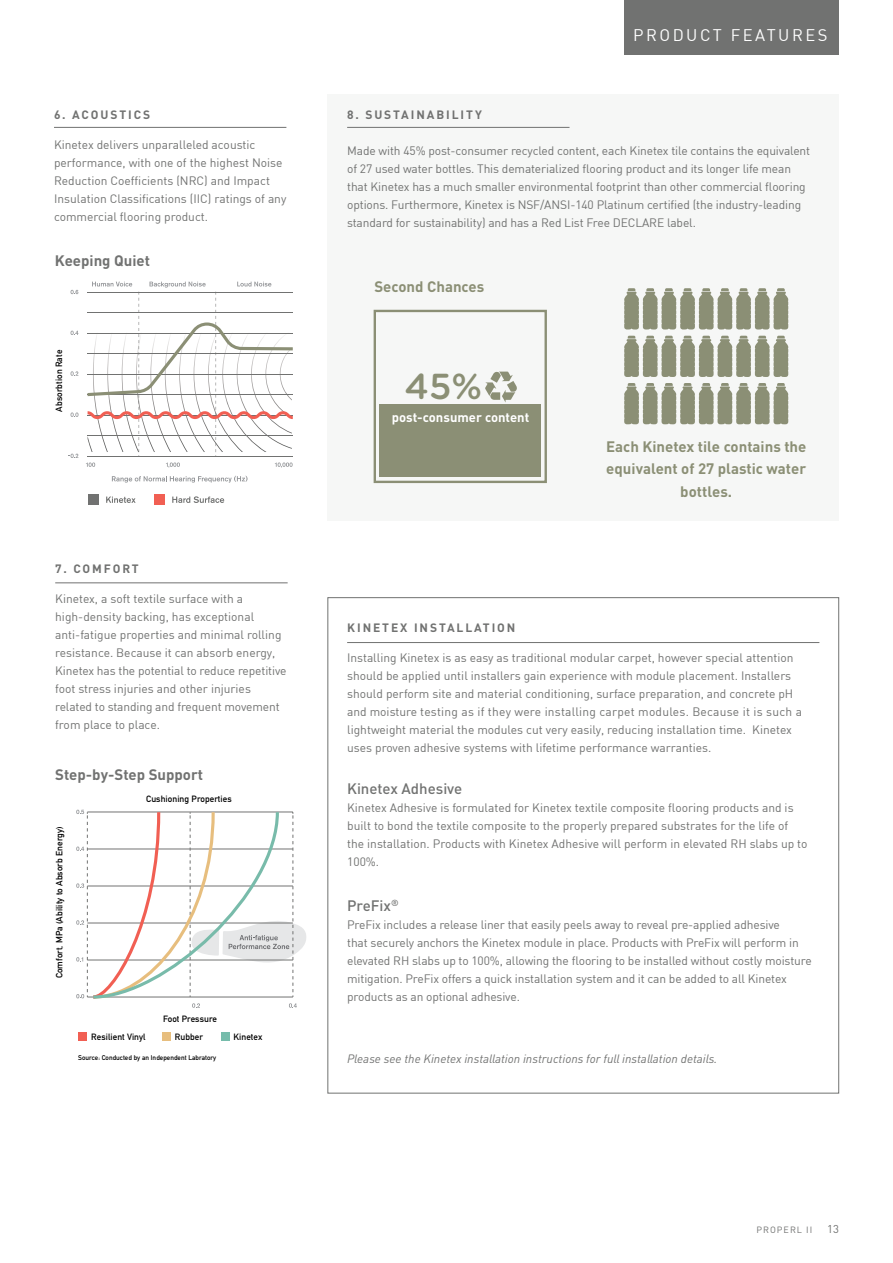
<style>
.page{position:relative;width:893px;height:1263px;background:#fff}
.page>*{position:absolute;margin:0;border:0;box-sizing:border-box;transform-origin:0 0}
.t1{font:500 36.15px "Gotham Rounded";color:#8b8f75}
.t2{font:16.5px "DIN";letter-spacing:.15em;color:#fff}
.t3{font:700 15px/22.5px "DINOT";color:#8b8f75;text-align:center}
.t4{font:700 15px "DINOT";color:#717271}
.t5{font:500 15px "DINOT";color:#717271}
.t6{font:700 13.05px "DINOT";color:#fff}
.t7{font:12px/18px "DIN";letter-spacing:-.01em;color:#717271}
.t8{font:italic 12px "DINOT";color:#717271}
.t9{font:700 12px "DINOT";letter-spacing:.16em;color:#717271}
.t10{font:11.25px "DINOT";color:#717271}
.t11{font:700 9px "DIN Alternate";letter-spacing:.01em;color:#000}
.t12{font:9px "DINOT";letter-spacing:.11em;color:#717271}
.t13{font:700 6.75px "DIN Alternate";letter-spacing:.01em;color:#000}
</style>
<div class="page">
<div style="left:328px;top:94px;width:511px;height:427px;background:#f6f7f6"></div>
<div style="left:624px;top:0;width:215px;height:55px;background:#717271"></div>
<hr style="left:347px;top:642px;width:472px;height:1px;background:#717271">
<div style="left:374px;top:310px;width:173px;height:173px;border:2px solid #8b8f75"></div>
<div style="left:379px;top:405px;width:162px;height:72px;background:#8b8f75"></div>
<svg style="left:485px;top:371px;width:32px;height:31px"></svg>
<hr style="left:347px;top:127px;width:222px;height:1px;background:#717271">
<svg style="left:624px;top:288px;width:164px;height:41px"></svg>
<svg style="left:624px;top:336px;width:164px;height:41px"></svg>
<svg style="left:624px;top:383px;width:164px;height:41px"></svg>
<hr style="left:54px;top:127px;width:232px;height:1px;background:#717271">
<hr style="left:55px;top:583px;width:233px;height:1px;background:#717271">
<div style="left:154px;top:494px;width:11px;height:11px;background:#f15f53"></div>
<svg style="left:172px;top:496px;width:52px;height:7px"></svg>
<div style="left:88px;top:494px;width:11px;height:11px;background:#717271"></div>
<svg style="left:106px;top:496px;width:30px;height:7px"></svg>
<svg style="left:71px;top:412px;width:7px;height:5px"></svg>
<svg style="left:71px;top:290px;width:7px;height:4px"></svg>
<svg style="left:112px;top:476px;width:136px;height:7px"></svg>
<hr style="left:88px;top:456px;width:205px;height:1px;background:#717271">
<svg style="left:71px;top:331px;width:7px;height:4px"></svg>
<svg style="left:71px;top:371px;width:7px;height:5px"></svg>
<svg style="left:68px;top:454px;width:10px;height:4px"></svg>
<svg style="left:86px;top:462px;width:9px;height:5px"></svg>
<svg style="left:166px;top:462px;width:14px;height:6px"></svg>
<svg style="left:275px;top:462px;width:18px;height:6px"></svg>
<svg style="left:87px;top:282px;width:206px;height:174px"></svg>
<svg style="left:76px;top:809px;width:230px;height:199px"></svg>
<div style="left:78px;top:1032px;width:9px;height:9px;background:#f15f53"></div>
<div style="left:162px;top:1032px;width:9px;height:9px;background:#e7be7e"></div>
<div style="left:221px;top:1032px;width:8px;height:9px;background:#76bcab"></div>
<p class="t9" style="left:54px;top:106px;width:98px">6. ACOUSTICS</p>
<p class="t7" style="left:54px;top:135px;width:234px">Kinetex delivers unparalleled acoustic performance, with one of the highest Noise Reduction Coefficients (NRC) and Impact Insulation Classifications (IIC) ratings of any commercial flooring product.</p>
<p class="t4" style="left:55px;top:251px;width:96px">Keeping Quiet</p>
<p class="t11" style="left:52px;top:411px;width:63px;rotate:-90deg">Absorbtion Rate</p>
<p class="t9" style="left:55px;top:561px;width:85px">7. COMFORT</p>
<p class="t7" style="left:55px;top:590px;width:233px">Kinetex, a soft textile surface with a high-density backing, has exceptional anti-fatigue properties and minimal rolling resistance. Because it can absorb energy, Kinetex has the potential to reduce repetitive foot stress injuries and other injuries related to standing and frequent movement from place to place.</p>
<p class="t4" style="left:55px;top:765px;width:149px">Step-by-Step Support</p>
<p class="t11" style="left:52px;top:978px;width:153px;rotate:-90deg">Comfort, MPa (Ability to Absorb Energy)</p>
<p class="t11" style="left:146px;top:792px;width:87px">Cushioning Properties</p>
<p class="t11" style="left:163px;top:1012px;width:55px">Foot Pressure</p>
<p class="t11" style="left:91px;top:1030px;width:56px">Resilient Vinyl</p>
<p class="t11" style="left:175px;top:1030px;width:30px">Rubber</p>
<p class="t11" style="left:233px;top:1030px;width:31px">Kinetex</p>
<p class="t13" style="left:78px;top:1052px;width:140px">Source: Conducted by an Independent Labratory</p>
<h2 class="t2" style="left:633px;top:25px;width:196px">PRODUCT FEATURES</h2>
<p class="t9" style="left:347px;top:106px;width:136px">8. SUSTAINABILITY</p>
<p class="t7" style="left:347px;top:141px;width:465px">Made with 45% post-consumer recycled content, each Kinetex tile contains the equivalent of 27 used water bottles. This dematerialized flooring product and its longer life mean that Kinetex has a much smaller environmental footprint than other commercial flooring options. Furthermore, Kinetex is NSF/ANSI-140 Platinum certified (the industry-leading standard for sustainability) and has a Red List Free DECLARE label.</p>
<p class="t3" style="left:374px;top:275px;width:111px">Second Chances</p>
<h1 class="t1" style="left:404px;top:360px;width:79px">45%</h1>
<p class="t6" style="left:392px;top:408px;width:139px">post-consumer content</p>
<p class="t3" style="left:606px;top:435px;width:202px">Each Kinetex tile contains the equivalent of 27 plastic water bottles.</p>
<p class="t9" style="left:347px;top:619px;width:170px">KINETEX INSTALLATION</p>
<p class="t7" style="left:347px;top:648px;width:456px">Installing Kinetex is as easy as traditional modular carpet, however special attention should be applied until installers gain experience with module placement. Installers should perform site and material conditioning, surface preparation, and concrete pH and moisture testing as if they were installing carpet modules. Because it is such a lightweight material the modules cut very easily, reducing installation time. Kinetex uses proven adhesive systems with lifetime performance warranties.</p>
<p class="t5" style="left:347px;top:779px;width:117px">Kinetex Adhesive</p>
<p class="t7" style="left:347px;top:799px;width:462px">Kinetex Adhesive is formulated for Kinetex textile composite flooring products and is built to bond the textile composite to the properly prepared substrates for the life of the installation. Products with Kinetex Adhesive will perform in elevated RH slabs up to 100%.</p>
<p class="t5" style="left:347px;top:896px;width:53px">PreFix<sup>®</sup></p>
<p class="t7" style="left:347px;top:916px;width:466px">PreFix includes a release liner that easily peels away to reveal pre-applied adhesive<br>that securely anchors the Kinetex module in place. Products with PreFix will perform in elevated RH slabs up to 100%, allowing the flooring to be installed without costly moisture mitigation. PreFix offers a quick installation system and it can be added to all Kinetex products as an optional adhesive.</p>
<p class="t8" style="left:347px;top:1051px;width:372px">Please see the Kinetex installation instructions for full installation details.</p>
<p class="t12" style="left:757px;top:1224px;width:57px">PROPERL II</p>
<p class="t10" style="left:827px;top:1221px;width:13px">13</p>
</div>
